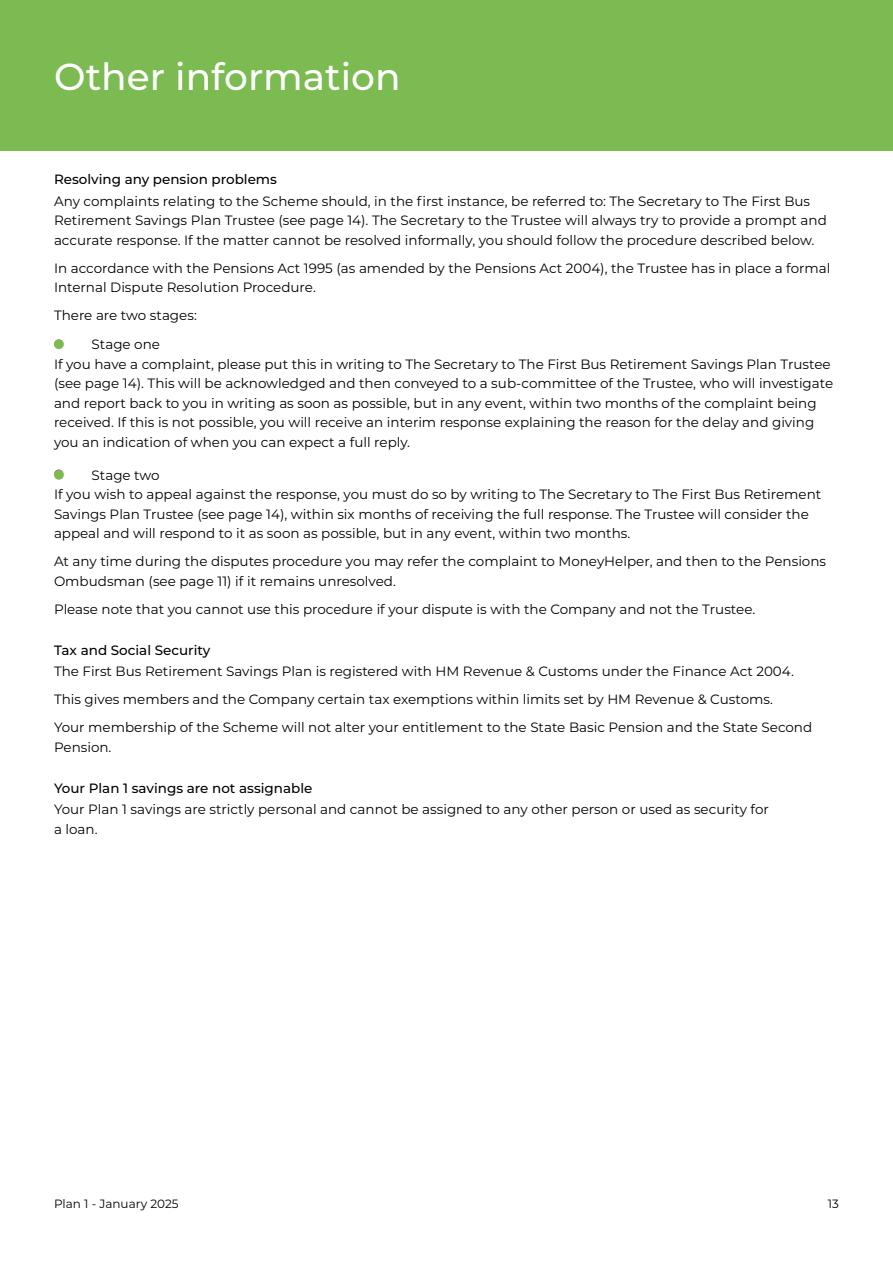
<style>
.page{position:relative;width:893px;height:1263px;background:#fff}
.page>*{position:absolute;margin:0;border:0;box-sizing:border-box;transform-origin:0 0}
.t1{font:500 37.5px "Montserrat";color:#fff}
.t2{font:13.5px/19.5px "Montserrat";color:#000}
.t3{font:500 13.5px "Montserrat";color:#000}
.t4{font:12px "Montserrat";color:#000}
</style>
<div class="page">
<div style="left:0;top:0;width:893px;height:151px;background:#7bbb51"></div>
<svg style="left:54px;top:339px;width:9px;height:9px"></svg>
<svg style="left:54px;top:470px;width:9px;height:9px"></svg>
<h1 class="t1" style="left:54px;top:51px;width:348px">Other information</h1>
<p class="t3" style="left:54px;top:170px;width:224px">Resolving any pension problems</p>
<p class="t2" style="left:54px;top:191px;width:774px">Any complaints relating to the Scheme should, in the first instance, be referred to: The Secretary to The First Bus<br>Retirement Savings Plan Trustee (see page 14). The Secretary to the Trustee will always try to provide a prompt and accurate response. If the matter cannot be resolved informally, you should follow the procedure described below.</p>
<p class="t2" style="left:54px;top:258px;width:778px">In accordance with the Pensions Act 1995 (as amended by the Pensions Act 2004), the Trustee has in place a formal<br>Internal Dispute Resolution Procedure.</p>
<p class="t2" style="left:54px;top:300px;width:144px;line-height:29px;text-align:center">There are two stages:<br>Stage one</p>
<p class="t2" style="left:54px;top:354px;width:781px">If you have a complaint, please put this in writing to The Secretary to The First Bus Retirement Savings Plan Trustee (see page 14). This will be acknowledged and then conveyed to a sub-committee of the Trustee, who will investigate and report back to you in writing as soon as possible, but in any event, within two months of the complaint being received. If this is not possible, you will receive an interim response explaining the reason for the delay and giving you an indication of when you can expect a full reply.</p>
<p class="t2" style="left:54px;top:465px;width:769px;text-indent:38px">Stage two<br>If you wish to appeal against the response, you must do so by writing to The Secretary to The First Bus Retirement Savings Plan Trustee (see page 14), within six months of receiving the full response. The Trustee will consider the appeal and will respond to it as soon as possible, but in any event, within two months.</p>
<p class="t2" style="left:54px;top:551px;width:774px">At any time during the disputes procedure you may refer the complaint to MoneyHelper, and then to the Pensions<br>Ombudsman (see page 11) if it remains unresolved.</p>
<p class="t2" style="left:54px;top:599px;width:703px">Please note that you cannot use this procedure if your dispute is with the Company and not the Trustee.</p>
<p class="t3" style="left:54px;top:640px;width:158px">Tax and Social Security</p>
<p class="t2" style="left:54px;top:657px;width:760px;line-height:28px">The First Bus Retirement Savings Plan is registered with HM Revenue &amp; Customs under the Finance Act 2004.<br>This gives members and the Company certain tax exemptions within limits set by HM Revenue &amp; Customs.<br>Your membership of the Scheme will not alter your entitlement to the State Basic Pension and the State Second</p>
<p class="t2" style="left:54px;top:737px;width:59px">Pension.</p>
<p class="t3" style="left:54px;top:778px;width:260px">Your Plan 1 savings are not assignable</p>
<p class="t2" style="left:54px;top:799px;width:716px">Your Plan 1 savings are strictly personal and cannot be assigned to any other person or used as security for a loan.</p>
<p class="t4" style="left:54px;top:1195px;width:126px">Plan 1 - January 2025</p>
<p class="t4" style="left:828px;top:1195px;width:13px">13</p>
</div>
